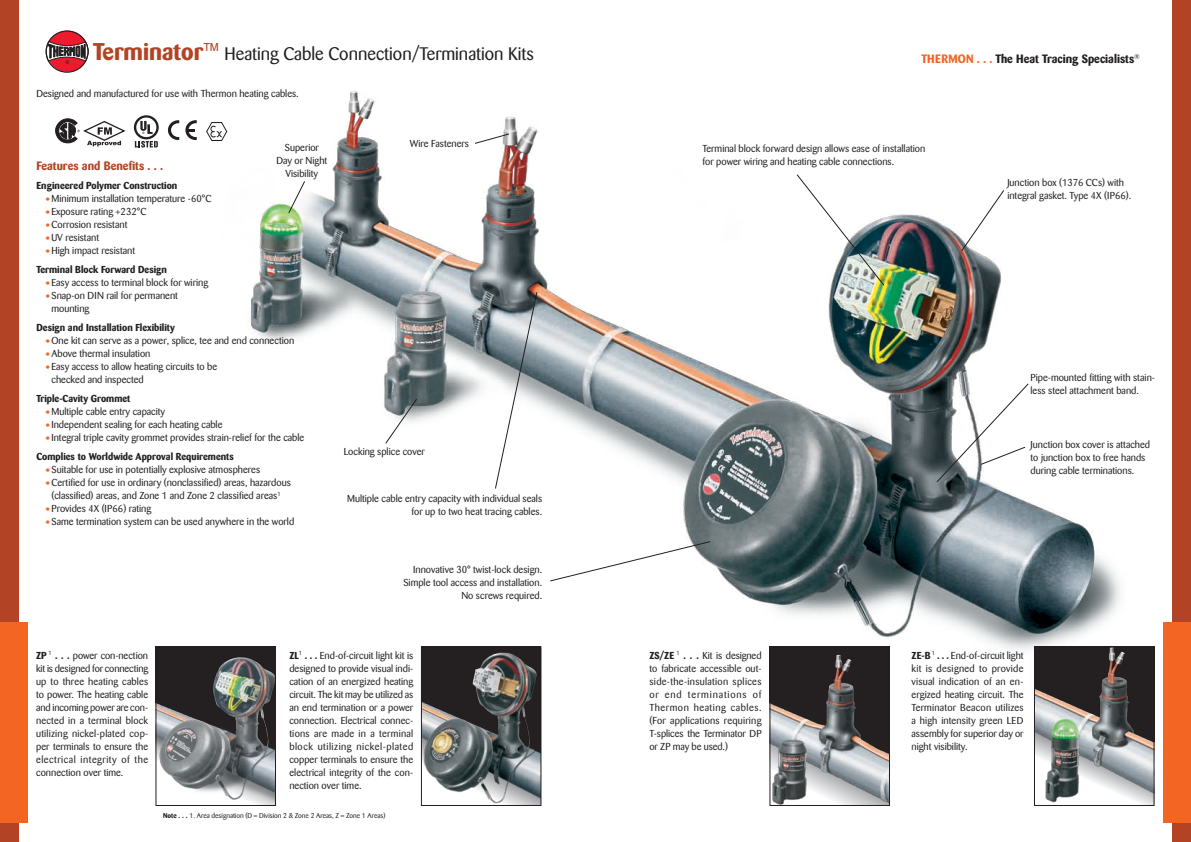
<style>
.page{position:relative;width:1191px;height:842px;background:#fff}
.page>*{position:absolute;margin:0;border:0;box-sizing:border-box;transform-origin:0 0}
.t1{font:18px "Barmeno";color:#231f20}
.t2{font:700 12px "Barmeno";color:#231f20}
.t3{font:700 12px "Barmeno";color:#b24425}
.t4{font:10px/13px "Barmeno";color:#231f20}
.t5{font:700 10px/19px "Barmeno";color:#231f20}
.t6{font:7px "Barmeno";color:#231f20}
.s1{font-weight:700;font-size:24px;color:#b24425}
.s2{font-size:24px;color:#b24425}
.s3{color:#f26522}
.s4{font-size:14px;color:#f26522}
.s5{font-weight:400;font-size:14px;color:#f26522}
.s6{font-weight:400}
.s7{font-weight:700}
</style>
<div class="page">
<img style="left:167px;top:58px;width:1006px;height:612px">
<svg style="left:385px;top:398px;width:32px;height:46px"></svg>
<svg style="left:961px;top:190px;width:43px;height:61px"></svg>
<svg style="left:796px;top:174px;width:88px;height:112px"></svg>
<svg style="left:495px;top:291px;width:42px;height:198px"></svg>
<svg style="left:936px;top:383px;width:93px;height:100px"></svg>
<svg style="left:549px;top:541px;width:161px;height:40px"></svg>
<img style="left:423px;top:648px;width:116px;height:156px">
<div style="left:421px;top:646px;width:120px;height:160px;border:1px solid #231f20"></div>
<img style="left:771px;top:648px;width:117px;height:156px">
<div style="left:769px;top:646px;width:121px;height:160px;border:1px solid #231f20"></div>
<img style="left:157px;top:648px;width:117px;height:156px">
<div style="left:155px;top:646px;width:121px;height:160px;border:1px solid #231f20"></div>
<img style="left:1036px;top:648px;width:116px;height:156px">
<div style="left:1034px;top:646px;width:120px;height:160px;border:1px solid #231f20"></div>
<svg style="left:168px;top:120px;width:11px;height:20px"></svg>
<svg style="left:185px;top:120px;width:12px;height:20px"></svg>
<svg style="left:134px;top:115px;width:25px;height:33px"></svg>
<svg style="left:206px;top:121px;width:22px;height:20px"></svg>
<svg style="left:55px;top:119px;width:70px;height:27px"></svg>
<svg style="left:474px;top:133px;width:35px;height:11px"></svg>
<div style="left:0;top:0;width:18px;height:842px;background:#b24425"></div>
<div style="left:0;top:623px;width:27px;height:200px;background:#f26522"></div>
<div style="left:1173px;top:0;width:18px;height:842px;background:#b24425"></div>
<div style="left:1164px;top:623px;width:27px;height:200px;background:#f26522"></div>
<svg style="left:288px;top:181px;width:17px;height:33px"></svg>
<div style="left:46px;top:31px;width:42px;height:41px;background:#ed1b2d;border-radius:50%"></div>
<svg style="left:46px;top:41px;width:42px;height:23px"></svg>
<div style="left:46px;top:30px;width:43px;height:43px;border:1px solid #231f20;border-radius:50%"></div>
<h1 class="t1" style="left:93px;top:44px;width:442px"><span class="s1">Terminator</span><span class="s2">™</span> Heating Cable Connection/Termination Kits</h1>
<p class="t2" style="left:921px;top:51px;width:220px"><span class="s3">THERMON . . .</span> The Heat Tracing Specialists<sup>®</sup></p>
<p class="t4" style="left:36px;top:87px;width:264px">Designed and manufactured for use with Thermon heating cables.</p>
<p class="t4" style="left:276px;top:141px;width:52px;text-align:center">Superior<br>Day or Night<br>Visibility</p>
<p class="t3" style="left:36px;top:159px;width:128px">Features and Benefits . . .</p>
<p class="t5" style="left:36px;top:176px;width:142px">Engineered Polymer Construction</p>
<p class="t4" style="left:45px;top:192px;width:167px"><span class="s4">•</span>Minimum installation temperature -60°C</p>
<p class="t4" style="left:45px;top:205px;width:103px"><span class="s4">•</span> Exposure rating +232°C</p>
<p class="t4" style="left:45px;top:218px;width:84px"><span class="s4">•</span>Corrosion resistant</p>
<p class="t4" style="left:45px;top:231px;width:55px"><span class="s4">•</span>UV resistant</p>
<p class="t5" style="left:36px;top:241px;width:132px;text-indent:9px"><span class="s5">•</span><span class="s6">High impact resistant<br></span>Terminal Block Forward Design</p>
<p class="t4" style="left:45px;top:276px;width:164px"><span class="s4">•</span> Easy access to terminal block for wiring</p>
<p class="t4" style="left:51px;top:289px;width:128px;text-indent:-6px"><span class="s4">•</span> Snap-on DIN rail for permanent mounting</p>
<p class="t5" style="left:36px;top:318px;width:140px">Design and Installation Flexibility</p>
<p class="t4" style="left:45px;top:334px;width:250px"><span class="s4">•</span>One kit can serve as a power, splice, tee and end connection</p>
<p class="t4" style="left:45px;top:347px;width:106px"><span class="s4">•</span>Above thermal insulation</p>
<p class="t4" style="left:51px;top:360px;width:167px;text-indent:-6px"><span class="s4">•</span> Easy access to allow heating circuits to be checked and inspected</p>
<p class="t5" style="left:36px;top:389px;width:95px">Triple-Cavity Grommet</p>
<p class="t4" style="left:45px;top:405px;width:121px"><span class="s4">•</span>Multiple cable entry capacity</p>
<p class="t4" style="left:45px;top:418px;width:179px"><span class="s4">•</span>Independent sealing for each heating cable</p>
<p class="t4" style="left:36px;top:428px;width:269px;line-height:19px;text-indent:9px"><span class="s4">•</span>Integral triple cavity grommet provides strain-relief for the cable<br><span class="s7">Complies to Worldwide Approval Requirements</span></p>
<p class="t4" style="left:45px;top:463px;width:216px"><span class="s4">•</span> Suitable for use in potentially explosive atmospheres</p>
<p class="t4" style="left:45px;top:476px;width:247px;text-align:center"><span class="s4">•</span>Certified for use in ordinary (nonclassified) areas, hazardous (classified) areas, and Zone 1 and Zone 2 classified areas<sup>1</sup></p>
<p class="t4" style="left:45px;top:502px;width:107px"><span class="s4">•</span> Provides 4X (IP66) rating</p>
<p class="t4" style="left:45px;top:515px;width:250px"><span class="s4">•</span> Same termination system can be used anywhere in the world</p>
<p class="t4" style="left:410px;top:137px;width:61px">Wire Fasteners</p>
<p class="t4" style="left:344px;top:445px;width:83px">Locking splice cover</p>
<p class="t4" style="left:347px;top:492px;width:196px;text-align:right">Multiple cable entry capacity with individual seals for up to two heat tracing cables.</p>
<p class="t4" style="left:403px;top:563px;width:140px;text-align:right">Innovative 30° twist-lock design.<br>Simple tool access and installation.<br>No screws required.</p>
<p class="t4" style="left:702px;top:142px;width:224px">Terminal block forward design allows ease of installation for power wiring and heating cable connections.</p>
<p class="t4" style="left:1007px;top:176px;width:125px">Junction box (1376 CCs) with integral gasket. Type 4X (IP66).</p>
<p class="t4" style="left:1030px;top:371px;width:126px">Pipe-mounted fitting with stain&shy;less steel attachment band.</p>
<p class="t4" style="left:1030px;top:438px;width:121px">Junction box cover is attached to junction box to free hands during cable terminations.</p>
<p class="t4" style="left:36px;top:649px;width:114px;text-align:justify"><span class="s7">ZP</span> <sup>1</sup> <span class="s7">. . .</span> power con-nection kit is designed for connecting up to three heating cables to power. The heating cable and incoming power are con&shy;nected in a terminal block utilizing nickel-plated cop&shy;per terminals to ensure the electrical integrity of the connection over time.</p>
<p class="t4" style="left:649px;top:649px;width:114px;text-align:justify"><span class="s7">ZS/ZE</span> <sup>1</sup> <span class="s7">. . .</span> Kit is designed to fabricate accessible out&shy;side-the-insulation splices or end terminations of Thermon heating cables. (For applications requiring T-splices the Terminator DP or ZP may be used.)</p>
<p class="t4" style="left:289px;top:649px;width:126px;text-align:justify"><span class="s7">ZL</span><sup>1</sup> <span class="s7">. . .</span> End-of-circuit light kit is designed to provide visual indi&shy;cation of an energized heating circuit. The kit may be utilized as an end termination or a power connection. Electrical connec&shy;tions are made in a terminal block utilizing nickel-plated copper terminals to ensure the electrical integrity of the con&shy;nection over time.</p>
<p class="t4" style="left:911px;top:649px;width:114px;text-align:justify"><span class="s7">ZE-B</span> <sup>1</sup> <span class="s7">. . .</span> End-of-circuit light kit is designed to provide visual indication of an en&shy;ergized heating circuit. The Terminator Beacon utilizes a high intensity green LED assembly for superior day or night visibility.</p>
<p class="t6" style="left:163px;top:812px;width:224px"><span class="s7">Note . . .</span> 1. Area designation (D = Division 2 &amp; Zone 2 Areas, Z = Zone 1 Areas)</p>
</div>
